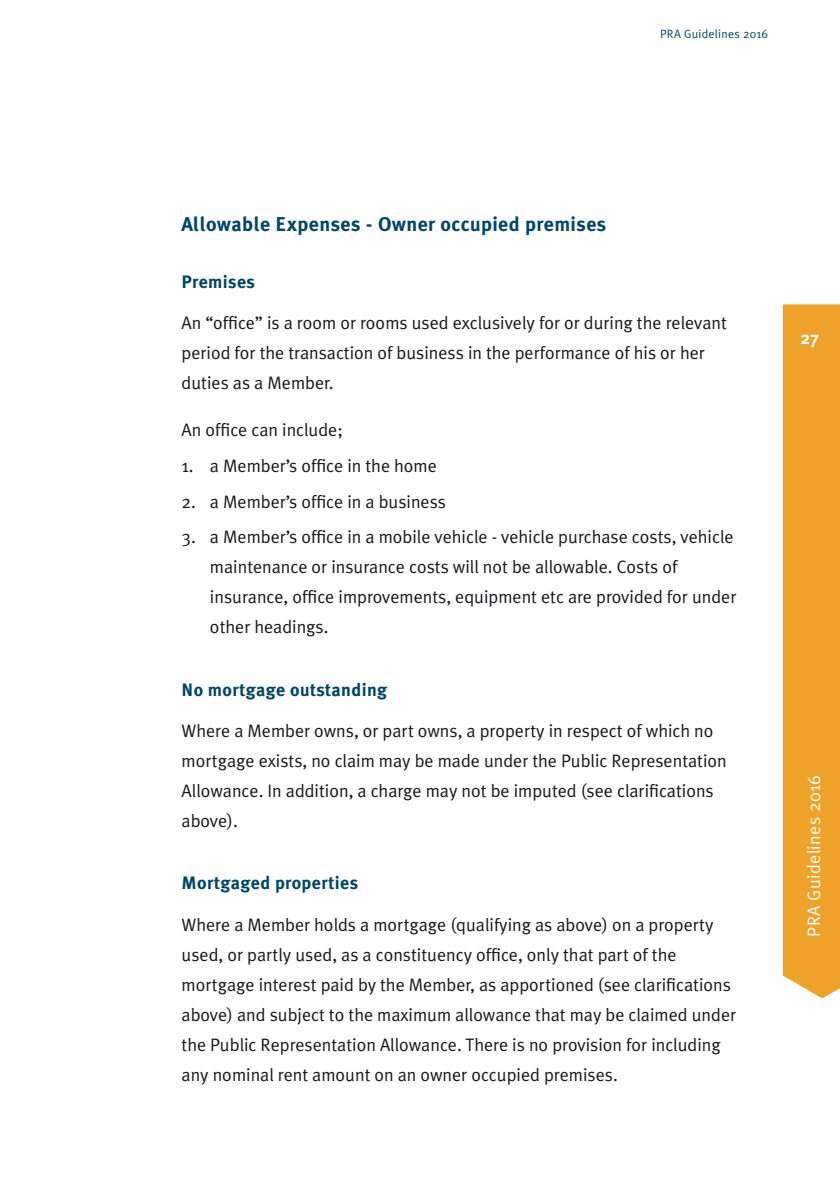
<style>
.page{position:relative;width:840px;height:1191px;background:#fff}
.page>*{position:absolute;margin:0;border:0;box-sizing:border-box;transform-origin:0 0}
.t1{font:700 20px "Meta Plus";letter-spacing:.02em;color:#004667}
.t2{font:18px/30px "Meta Plus Normal";color:#1a171c}
.t3{font:700 18px "Meta Plus";letter-spacing:.02em;color:#004667}
.t4{font:18px "Meta Plus Normal";letter-spacing:.02em;color:#fff}
.t5{font:700 18px "Meta Plus";color:#fff}
.t6{font:12px "Meta Plus Normal";letter-spacing:.02em;color:#004667}
</style>
<div class="page">
<div style="left:782px;top:304px;width:57px;height:694px;background:#efa22a"></div>
<p class="t6" style="left:659px;top:27px;width:109px">PRA Guidelines 2016</p>
<p class="t1" style="left:181px;top:212px;width:426px">Allowable Expenses - Owner occupied premises</p>
<p class="t3" style="left:181px;top:271px;width:75px">Premises</p>
<p class="t2" style="left:181px;top:308px;width:546px">An “office” is a room or rooms used exclusively for or during the relevant period for the transaction of business in the performance of his or her duties as a Member.</p>
<p class="t2" style="left:181px;top:415px;width:163px">An office can include;</p>
<p class="t2" style="left:181px;top:450px;width:257px">1. a Member’s office in the home</p>
<p class="t2" style="left:181px;top:486px;width:266px">2. a Member’s office in a business</p>
<p class="t2" style="left:210px;top:522px;width:527px;text-indent:-28px">3. a Member’s office in a mobile vehicle - vehicle purchase costs, vehicle maintenance or insurance costs will not be allowable. Costs of insurance, office improvements, equipment etc are provided for under other headings.</p>
<p class="t3" style="left:181px;top:679px;width:207px">No mortgage outstanding</p>
<p class="t2" style="left:181px;top:715px;width:546px">Where a Member owns, or part owns, a property in respect of which no mortgage exists, no claim may be made under the Public Representation Allowance. In addition, a charge may not be imputed (see clarifications above).</p>
<p class="t3" style="left:181px;top:872px;width:178px">Mortgaged properties</p>
<p class="t2" style="left:181px;top:909px;width:555px">Where a Member holds a mortgage (qualifying as above) on a property used, or partly used, as a constituency office, only that part of the mortgage interest paid by the Member, as apportioned (see clarifications above) and subject to the maximum allowance that may be claimed under the Public Representation Allowance. There is no provision for including any nominal rent amount on an owner occupied premises.</p>
<p class="t5" style="left:799px;top:327px;width:20px">27</p>
<p class="t4" style="left:803px;top:936px;width:163px;rotate:-90deg">PRA Guidelines 2016</p>
</div>
